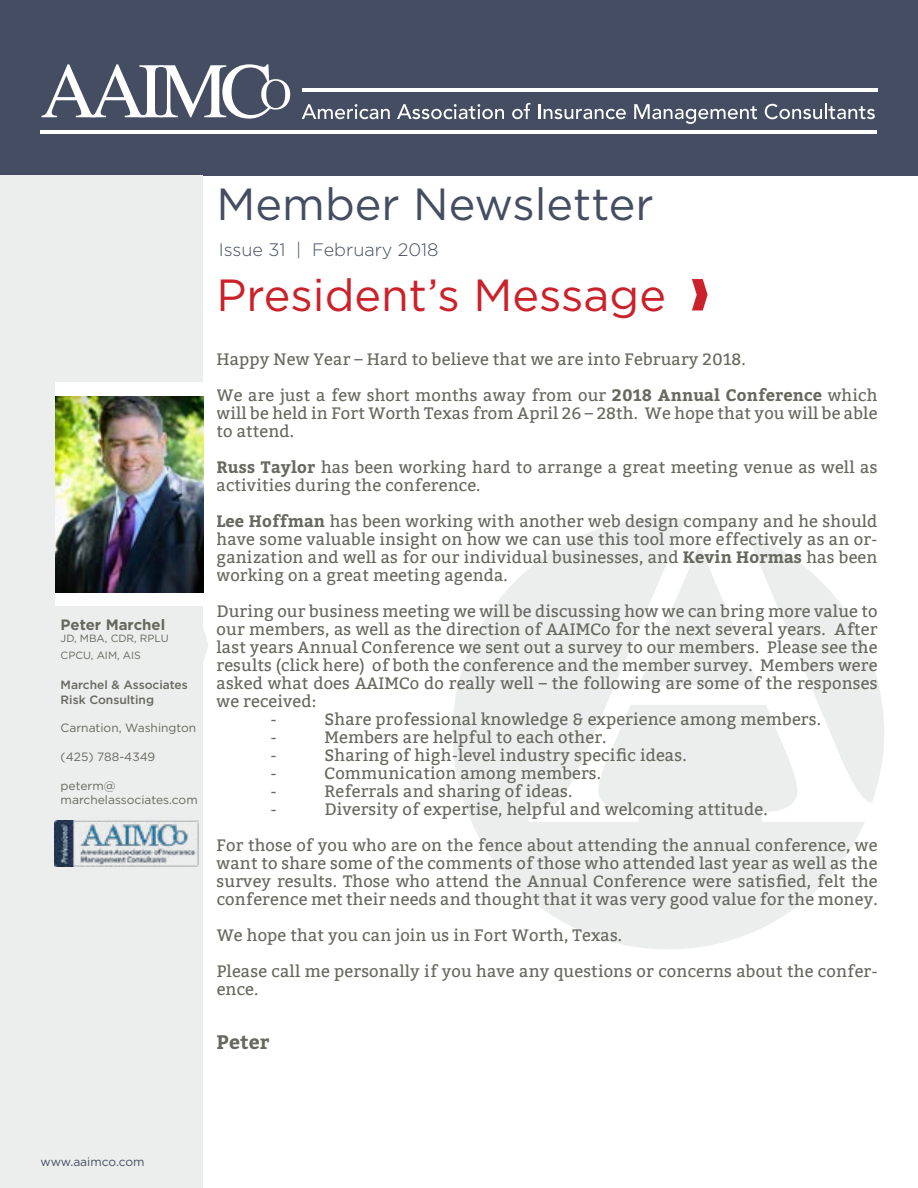
<style>
.page{position:relative;width:918px;height:1188px;background:#fff}
.page>*{position:absolute;margin:0;border:0;box-sizing:border-box;transform-origin:0 0}
.t1{font:45px "Gotham";color:#cb212a}
.t2{font:45px "Gotham";color:#454d62}
.t3{font:700 19.5px "Bitter";letter-spacing:.01em;color:#67685e}
.t4{font:300 18px "Gotham";color:#454d62}
.t5{font:16.5px/18px "Bitter";letter-spacing:.01em;color:#67685e}
.t6{font:700 15px "Gotham";color:#67685e}
.t7{font:12px/14.4px "Gotham";color:#67685e}
.t8{font:500 12px/14.4px "Gotham";color:#67685e}
.t9{font:12px "Gotham";color:#454d62}
.t10{font:10.5px/16.2px "Gotham";color:#67685e}
.s1{font-weight:700}
</style>
<div class="page">
<div style="left:0;top:0;width:918px;height:176px;background:#454d62"></div>
<svg style="left:41px;top:64px;width:249px;height:55px"></svg>
<hr style="left:40px;top:130px;width:838px;height:4px;background:#fff">
<hr style="left:302px;top:88px;width:576px;height:3px;background:#fff">
<svg style="left:302px;top:104px;width:88px;height:15px"></svg>
<svg style="left:397px;top:104px;width:107px;height:15px"></svg>
<svg style="left:512px;top:103px;width:19px;height:16px"></svg>
<svg style="left:538px;top:104px;width:88px;height:15px"></svg>
<svg style="left:634px;top:104px;width:123px;height:20px"></svg>
<svg style="left:765px;top:103px;width:110px;height:16px"></svg>
<svg style="left:453px;top:518px;width:431px;height:431px;fill:#eceded"></svg>
<div style="left:0;top:176px;width:202px;height:1012px;background:#eceded"></div>
<svg style="left:692px;top:279px;width:16px;height:32px"></svg>
<svg style="left:202px;top:608px;width:6px;height:74px"></svg>
<div style="left:55px;top:382px;width:162px;height:224px;background:#fff"></div>
<img style="left:55px;top:396px;width:149px;height:197px">
<img style="left:54px;top:821px;width:145px;height:45px">
<p class="t6" style="left:61px;top:615px;width:106px">Peter Marchel</p>
<p class="t10" style="left:61px;top:630px;width:110px">JD, MBA, CDR, RPLU<br>CPCU, AIM, AIS</p>
<p class="t8" style="left:61px;top:678px;width:129px">Marchel &amp; Associates<br>Risk Consulting</p>
<p class="t7" style="left:61px;top:721px;width:137px">Carnation, Washington</p>
<p class="t7" style="left:61px;top:749px;width:96px">(425) 788-4349</p>
<p class="t7" style="left:61px;top:778px;width:139px">peterm@ marchelassociates.com</p>
<h1 class="t2" style="left:217px;top:176px;width:439px">Member Newsletter</h1>
<p class="t4" style="left:219px;top:239px;width:221px">Issue 31 | February 2018</p>
<h1 class="t1" style="left:217px;top:266px;width:451px">President’s Message</h1>
<p class="t5" style="left:217px;top:341px;width:663px;line-height:36px">Happy New Year – Hard to believe that we are into February 2018.<br>We are just a few short months away from our <span class="s1">2018 Annual Conference</span> which</p>
<p class="t5" style="left:217px;top:404px;width:662px">will be held in Fort Worth Texas from April 26 – 28th. We hope that you will be able to attend.</p>
<p class="t5" style="left:217px;top:458px;width:662px"><span class="s1">Russ Taylor</span> has been working hard to arrange a great meeting venue as well as activities during the conference.</p>
<p class="t5" style="left:217px;top:512px;width:662px;text-align:justify"><span class="s1">Lee Hoffman</span> has been working with another web design company and he should have some valuable insight on how we can use this tool more effectively as an or&shy;ganization and well as for our individual businesses, and <span class="s1">Kevin Hormas</span> has been working on a great meeting agenda.</p>
<p class="t5" style="left:217px;top:602px;width:663px">During our business meeting we will be discussing how we can bring more value to</p>
<p class="t5" style="left:217px;top:620px;width:662px">our members, as well as the direction of AAIMCo for the next several years. After</p>
<p class="t5" style="left:217px;top:638px;width:662px">last years Annual Conference we sent out a survey to our members. Please see the</p>
<p class="t5" style="left:217px;top:656px;width:662px">results (click here) of both the conference and the member survey. Members were</p>
<p class="t5" style="left:217px;top:674px;width:662px">asked what does AAIMCo do really well – the following are some of the responses</p>
<p class="t5" style="left:217px;top:692px;width:101px">we received:</p>
<p class="t5" style="left:271px;top:710px;width:8px">-</p>
<p class="t5" style="left:325px;top:710px;width:498px">Share professional knowledge &amp; experience among members.</p>
<p class="t5" style="left:271px;top:728px;width:8px">-</p>
<p class="t5" style="left:325px;top:728px;width:283px">Members are helpful to each other.</p>
<p class="t5" style="left:271px;top:746px;width:8px">-</p>
<p class="t5" style="left:325px;top:746px;width:364px">Sharing of high-level industry specific ideas.</p>
<p class="t5" style="left:271px;top:764px;width:8px">-</p>
<p class="t5" style="left:325px;top:764px;width:278px">Communication among members.</p>
<p class="t5" style="left:271px;top:782px;width:8px">-</p>
<p class="t5" style="left:325px;top:782px;width:249px">Referrals and sharing of ideas.</p>
<p class="t5" style="left:271px;top:800px;width:8px">-</p>
<p class="t5" style="left:217px;top:791px;width:662px;line-height:36px;text-align:center">Diversity of expertise, helpful and welcoming attitude.<br>For those of you who are on the fence about attending the annual conference, we</p>
<p class="t5" style="left:217px;top:854px;width:663px;text-align:justify">want to share some of the comments of those who attended last year as well as the survey results. Those who attend the Annual Conference were satisfied, felt the conference met their needs and thought that it was very good value for the money.</p>
<p class="t5" style="left:217px;top:917px;width:662px;line-height:36px">We hope that you can join us in Fort Worth, Texas.<br>Please call me personally if you have any questions or concerns about the confer-</p>
<p class="t5" style="left:217px;top:980px;width:43px">ence.</p>
<p class="t3" style="left:217px;top:1030px;width:54px">Peter</p>
<p class="t9" style="left:40px;top:1154px;width:106px">www.aaimco.com</p>
</div>
